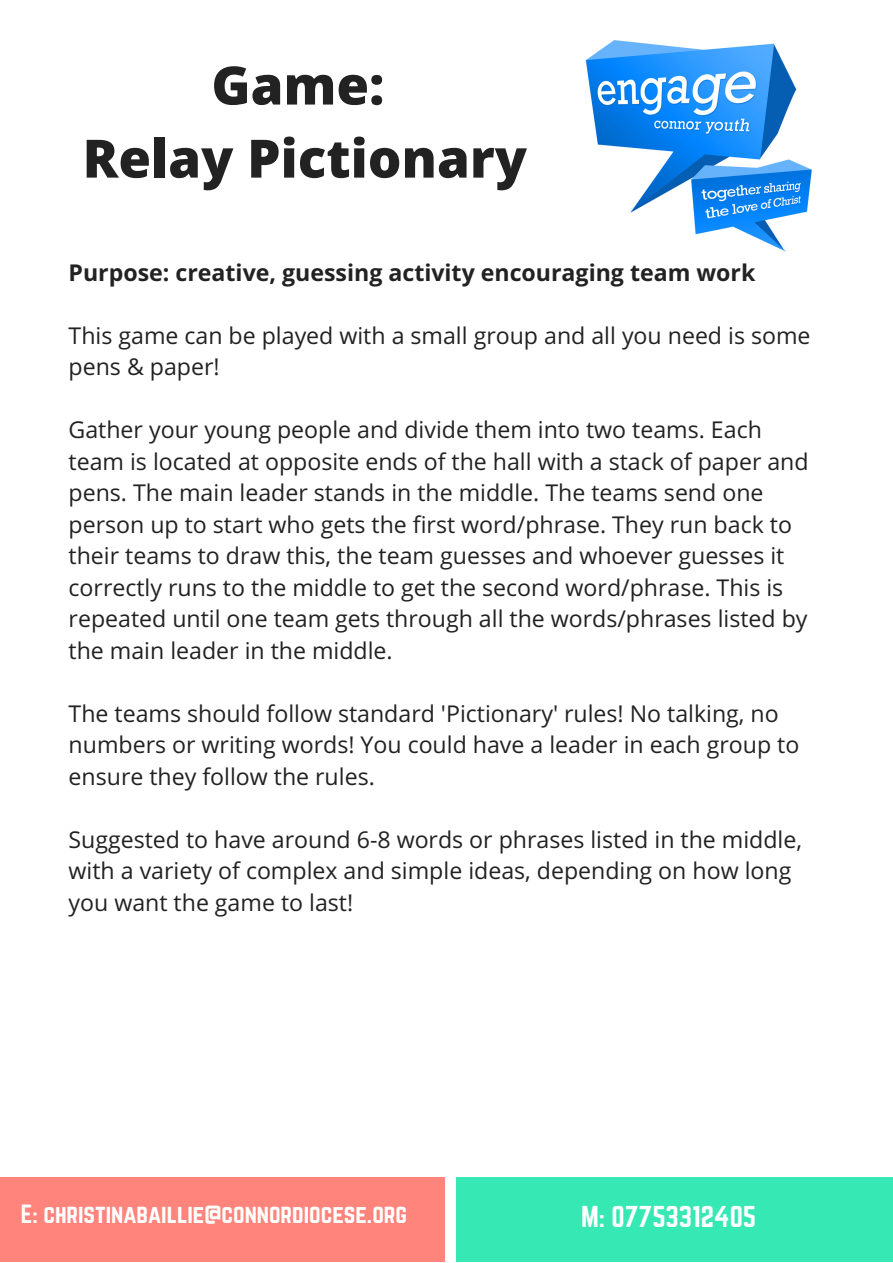
<style>
.page{position:relative;width:893px;height:1263px;background:#fff}
.page>*{position:absolute;margin:0;border:0;box-sizing:border-box;transform-origin:0 0}
.t1{font:800 52.95px/73.1px "Open Sans";color:#222;text-align:center}
.t2{font:26.4px "Norwester";color:#fff}
.t3{font:23.1px/31.5px "Open Sans";color:#222}
.t4{font:700 23.1px "Open Sans";color:#222}
.t5{font:23.1px "Norwester";color:#fff}
</style>
<div class="page">
<img style="left:585px;top:40px;width:227px;height:212px">
<div style="left:0;top:1177px;width:445px;height:84px;background:#ff847c"></div>
<div style="left:455px;top:1177px;width:437px;height:84px;background:#36e8b3"></div>
<h1 class="t1" style="left:83px;top:47px;width:446px">Game:<br>Relay Pictionary</h1>
<p class="t4" style="left:69px;top:256px;width:688px">Purpose: creative, guessing activity encouraging team work</p>
<p class="t3" style="left:69px;top:319px;width:743px">This game can be played with a small group and all you need is some pens &amp; paper!</p>
<p class="t3" style="left:69px;top:414px;width:741px">Gather your young people and divide them into two teams. Each team is located at opposite ends of the hall with a stack of paper and pens. The main leader stands in the middle. The teams send one person up to start who gets the first word/phrase. They run back to their teams to draw this, the team guesses and whoever guesses it correctly runs to the middle to get the second word/phrase. This is repeated until one team gets through all the words/phrases listed by the main leader in the middle.</p>
<p class="t3" style="left:69px;top:697px;width:732px">The teams should follow standard 'Pictionary' rules! No talking, no numbers or writing words! You could have a leader in each group to ensure they follow the rules.</p>
<p class="t3" style="left:69px;top:823px;width:735px">Suggested to have around 6-8 words or phrases listed in the middle, with a variety of complex and simple ideas, depending on how long you want the game to last!</p>
<p class="t5" style="left:21px;top:1203px;width:388px">E: christinabaillie@connordiocese.org</p>
<p class="t2" style="left:581px;top:1203px;width:176px">M: 07753312405</p>
</div>
